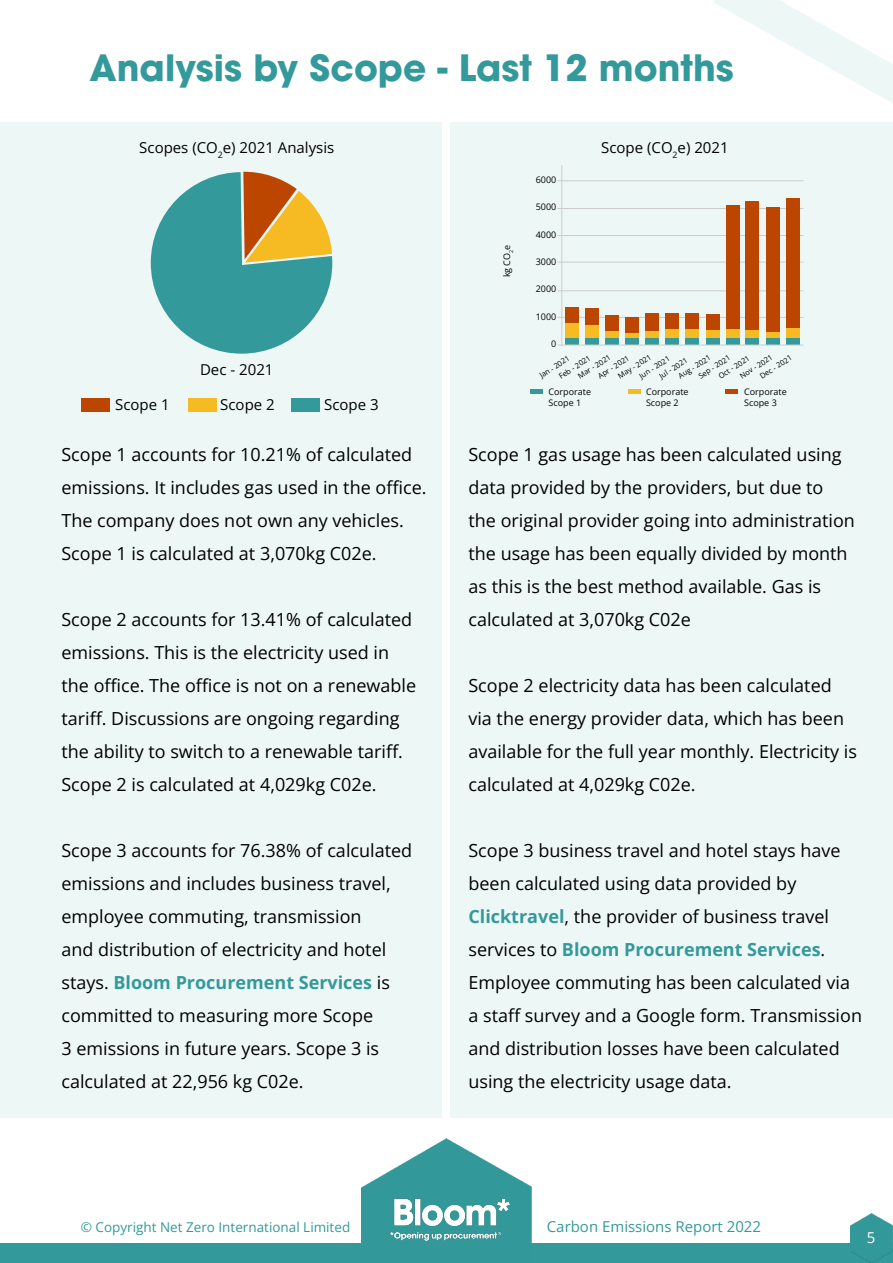
<style>
.page{position:relative;width:893px;height:1263px;background:#fff}
.page>*{position:absolute;margin:0;border:0;box-sizing:border-box;transform-origin:0 0}
.t1{font:700 36px "ITC Avant Garde Pro";color:#34999a}
.t2{font:18px/33px "Open Sans";color:#000}
.t3{font:15px "Open Sans";color:#000}
.t4{font:15px "Open Sans";color:#34999a}
.t5{font:15px "Open Sans";color:#fff}
.t6{font:13.5px "Open Sans";color:#34999a}
.t7{font:9px/10.8px "Open Sans";color:#000}
.t8{font:7.5px "Open Sans";color:#000}
.s1{font-weight:700;color:#34999a}
</style>
<div class="page">
<div style="left:450px;top:123px;width:443px;height:995px;background:#edf8f6"></div>
<div style="left:0;top:123px;width:442px;height:995px;background:#edf8f6"></div>
<div style="left:0;top:1243px;width:893px;height:20px;background:#34999a"></div>
<img style="left:361px;top:1138px;width:171px;height:105px">
<img style="left:388px;top:1194px;width:126px;height:49px">
<div style="left:151px;top:172px;width:181px;height:182px;background:#34999a;border-radius:90px"></div>
<svg style="left:243px;top:172px;width:89px;height:91px"></svg>
<div style="left:81px;top:398px;width:28px;height:14px;background:#bc4500"></div>
<div style="left:188px;top:398px;width:29px;height:14px;background:#f6ba23"></div>
<div style="left:292px;top:398px;width:28px;height:14px;background:#34999a"></div>
<hr style="left:557px;top:180px;width:246px;height:1px;background:#ccc">
<hr style="left:557px;top:208px;width:246px;height:1px;background:#ccc">
<hr style="left:557px;top:235px;width:246px;height:1px;background:#ccc">
<hr style="left:557px;top:262px;width:246px;height:1px;background:#ccc">
<hr style="left:557px;top:290px;width:246px;height:1px;background:#ccc">
<hr style="left:557px;top:317px;width:246px;height:1px;background:#ccc">
<div style="left:565px;top:338px;width:13px;height:7px;background:#34999a"></div>
<div style="left:565px;top:323px;width:13px;height:15px;background:#f6ba23"></div>
<div style="left:565px;top:308px;width:13px;height:15px;background:#bc4500"></div>
<div style="left:585px;top:338px;width:13px;height:7px;background:#34999a"></div>
<div style="left:585px;top:324px;width:13px;height:14px;background:#f6ba23"></div>
<div style="left:585px;top:308px;width:13px;height:16px;background:#bc4500"></div>
<div style="left:605px;top:338px;width:14px;height:7px;background:#34999a"></div>
<div style="left:605px;top:331px;width:14px;height:7px;background:#f6ba23"></div>
<div style="left:605px;top:316px;width:14px;height:15px;background:#bc4500"></div>
<div style="left:626px;top:338px;width:13px;height:7px;background:#34999a"></div>
<div style="left:626px;top:332px;width:13px;height:6px;background:#f6ba23"></div>
<div style="left:626px;top:317px;width:13px;height:15px;background:#bc4500"></div>
<div style="left:646px;top:338px;width:13px;height:7px;background:#34999a"></div>
<div style="left:646px;top:331px;width:13px;height:7px;background:#f6ba23"></div>
<div style="left:646px;top:314px;width:13px;height:17px;background:#bc4500"></div>
<div style="left:665px;top:338px;width:14px;height:7px;background:#34999a"></div>
<div style="left:665px;top:328px;width:14px;height:10px;background:#f6ba23"></div>
<div style="left:665px;top:313px;width:14px;height:15px;background:#bc4500"></div>
<div style="left:685px;top:338px;width:13px;height:7px;background:#34999a"></div>
<div style="left:685px;top:328px;width:13px;height:10px;background:#f6ba23"></div>
<div style="left:685px;top:313px;width:13px;height:15px;background:#bc4500"></div>
<div style="left:706px;top:338px;width:13px;height:7px;background:#34999a"></div>
<div style="left:706px;top:329px;width:13px;height:9px;background:#f6ba23"></div>
<div style="left:706px;top:314px;width:13px;height:15px;background:#bc4500"></div>
<div style="left:726px;top:338px;width:14px;height:7px;background:#34999a"></div>
<div style="left:726px;top:328px;width:14px;height:10px;background:#f6ba23"></div>
<div style="left:726px;top:205px;width:14px;height:123px;background:#bc4500"></div>
<div style="left:745px;top:338px;width:13px;height:7px;background:#34999a"></div>
<div style="left:745px;top:329px;width:13px;height:9px;background:#f6ba23"></div>
<div style="left:745px;top:201px;width:13px;height:128px;background:#bc4500"></div>
<div style="left:766px;top:338px;width:13px;height:7px;background:#34999a"></div>
<div style="left:766px;top:332px;width:13px;height:6px;background:#f6ba23"></div>
<div style="left:766px;top:207px;width:13px;height:125px;background:#bc4500"></div>
<div style="left:786px;top:338px;width:14px;height:7px;background:#34999a"></div>
<div style="left:786px;top:328px;width:14px;height:10px;background:#f6ba23"></div>
<div style="left:786px;top:199px;width:14px;height:129px;background:#bc4500"></div>
<div style="left:725px;top:389px;width:12px;height:5px;background:#bc4500"></div>
<div style="left:628px;top:389px;width:12px;height:5px;background:#f6ba23"></div>
<div style="left:530px;top:389px;width:13px;height:5px;background:#34999a"></div>
<hr style="left:557px;top:345px;width:246px;height:1px;background:#ccc">
<hr style="left:561px;top:165px;width:1px;height:181px;background:#ccc">
<img style="left:850px;top:1213px;width:43px;height:50px">
<p class="t1" style="left:89px;top:43px;width:646px">Analysis by Scope - Last 12 months</p>
<p class="t3" style="left:139px;top:138px;width:196px">Scopes (CO<sub>2</sub>e) 2021 Analysis</p>
<p class="t3" style="left:200px;top:359px;width:75px">Dec - 2021</p>
<p class="t7" style="left:501px;top:277px;width:34px;rotate:-90deg">kg CO<sub>2</sub>e</p>
<p class="t7" style="left:536px;top:174px;width:22px">6000</p>
<p class="t7" style="left:536px;top:201px;width:22px">5000</p>
<p class="t7" style="left:536px;top:229px;width:22px">4000</p>
<p class="t7" style="left:536px;top:256px;width:22px">3000</p>
<p class="t7" style="left:536px;top:283px;width:22px">2000</p>
<p class="t7" style="left:536px;top:311px;width:22px">1000</p>
<p class="t7" style="left:551px;top:338px;width:7px">0</p>
<p class="t3" style="left:601px;top:138px;width:129px">Scope (CO<sub>2</sub>e) 2021</p>
<p class="t8" style="left:616px;top:372px;width:40px;rotate:-33deg">May - 2021</p>
<p class="t8" style="left:576px;top:372px;width:39px;rotate:-33deg">Mar - 2021</p>
<p class="t8" style="left:738px;top:372px;width:39px;rotate:-33deg">Nov - 2021</p>
<p class="t8" style="left:676px;top:372px;width:38px;rotate:-33deg">Aug - 2021</p>
<p class="t8" style="left:758px;top:372px;width:38px;rotate:-33deg">Dec - 2021</p>
<p class="t8" style="left:696px;top:372px;width:38px;rotate:-33deg">Sep - 2021</p>
<p class="t8" style="left:557px;top:372px;width:38px;rotate:-33deg">Feb - 2021</p>
<p class="t8" style="left:596px;top:372px;width:37px;rotate:-33deg">Apr - 2021</p>
<p class="t8" style="left:716px;top:372px;width:37px;rotate:-33deg">Oct - 2021</p>
<p class="t8" style="left:537px;top:372px;width:36px;rotate:-33deg">Jan - 2021</p>
<p class="t8" style="left:637px;top:372px;width:36px;rotate:-33deg">Jun - 2021</p>
<p class="t8" style="left:657px;top:372px;width:33px;rotate:-33deg">Jul - 2021</p>
<p class="t3" style="left:115px;top:394px;width:56px">Scope 1</p>
<p class="t3" style="left:220px;top:394px;width:56px">Scope 2</p>
<p class="t3" style="left:324px;top:394px;width:56px">Scope 3</p>
<p class="t7" style="left:548px;top:386px;width:44px">Corporate<br>Scope 1</p>
<p class="t7" style="left:646px;top:386px;width:44px">Corporate<br>Scope 2</p>
<p class="t7" style="left:744px;top:386px;width:44px">Corporate<br>Scope 3</p>
<p class="t2" style="left:61px;top:437px;width:367px">Scope 1 accounts for 10.21% of calculated emissions. It includes gas used in the office.<br>The company does not own any vehicles.<br>Scope 1 is calculated at 3,070kg C02e.</p>
<p class="t2" style="left:61px;top:602px;width:356px">Scope 2 accounts for 13.41% of calculated emissions. This is the electricity used in the office. The office is not on a renewable tariff. Discussions are ongoing regarding the ability to switch to a renewable tariff.<br>Scope 2 is calculated at 4,029kg C02e.</p>
<p class="t2" style="left:61px;top:833px;width:352px">Scope 3 accounts for 76.38% of calculated emissions and includes business travel, employee commuting, transmission<br>and distribution of electricity and hotel stays. <span class="s1">Bloom Procurement Services</span> is committed to measuring more Scope<br>3 emissions in future years. Scope 3 is calculated at 22,956 kg C02e.</p>
<p class="t2" style="left:468px;top:437px;width:388px">Scope 1 gas usage has been calculated using data provided by the providers, but due to the original provider going into administration the usage has been equally divided by month as this is the best method available. Gas is calculated at 3,070kg C02e</p>
<p class="t2" style="left:468px;top:668px;width:390px">Scope 2 electricity data has been calculated via the energy provider data, which has been available for the full year monthly. Electricity is calculated at 4,029kg C02e.</p>
<p class="t2" style="left:468px;top:833px;width:395px">Scope 3 business travel and hotel stays have been calculated using data provided by <span class="s1">Clicktravel</span>, the provider of business travel services to <span class="s1">Bloom Procurement Services</span>.<br>Employee commuting has been calculated via a staff survey and a Google form. Transmission and distribution losses have been calculated using the electricity usage data.</p>
<p class="t6" style="left:81px;top:1218px;width:271px">© Copyright Net Zero International Limited</p>
<p class="t4" style="left:547px;top:1216px;width:216px">Carbon Emissions Report 2022</p>
<p class="t5" style="left:867px;top:1227px;width:10px">5</p>
</div>
